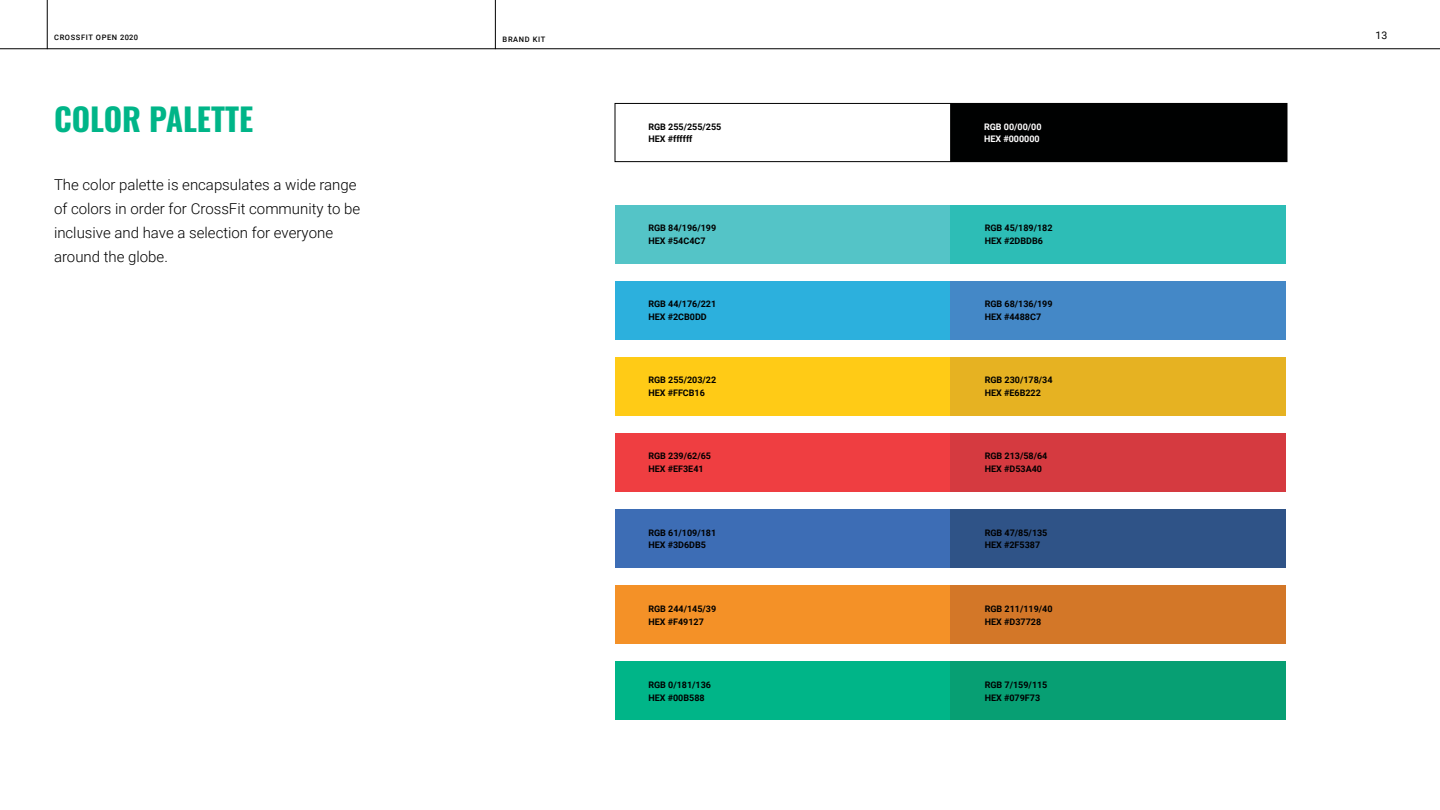
<style>
.page{position:relative;width:1440px;height:810px;background:#fff}
.page>*{position:absolute;margin:0;border:0;box-sizing:border-box;transform-origin:0 0}
.t1{font:700 31.5px "Oswald";color:#00b588}
.t2{font:300 15px/24px "Roboto";color:#000}
.t3{font:10.5px "Roboto";color:#000}
.t4{font:700 9px/12.8px "Roboto";color:#000}
.t5{font:700 9px/12.8px "Roboto";color:#fff}
.t6{font:500 7.5px "Roboto";letter-spacing:.085em;color:#000}
</style>
<div class="page">
<hr style="left:0;top:48px;width:1440px;height:1px;background:#000">
<hr style="left:47px;top:0;width:1px;height:49px;background:#000">
<hr style="left:495px;top:0;width:1px;height:49px;background:#000">
<div style="left:615px;top:103px;width:336px;height:59px;border:1px solid #000"></div>
<div style="left:951px;top:103px;width:336px;height:59px;background:#000101"></div>
<div style="left:615px;top:205px;width:336px;height:58px;background:#54c4c7"></div>
<div style="left:951px;top:205px;width:335px;height:58px;background:#2dbdb6"></div>
<div style="left:615px;top:281px;width:336px;height:58px;background:#2cb0dd"></div>
<div style="left:951px;top:281px;width:335px;height:58px;background:#4488c7"></div>
<div style="left:615px;top:357px;width:336px;height:58px;background:#ffcb16"></div>
<div style="left:951px;top:357px;width:335px;height:58px;background:#e6b222"></div>
<div style="left:615px;top:433px;width:336px;height:59px;background:#ef3e41"></div>
<div style="left:951px;top:433px;width:335px;height:59px;background:#d53a40"></div>
<div style="left:615px;top:510px;width:336px;height:58px;background:#3d6db5"></div>
<div style="left:951px;top:510px;width:335px;height:58px;background:#2f5387"></div>
<div style="left:615px;top:586px;width:336px;height:58px;background:#f49127"></div>
<div style="left:951px;top:586px;width:335px;height:58px;background:#d37728"></div>
<div style="left:615px;top:662px;width:336px;height:58px;background:#00b588"></div>
<div style="left:951px;top:662px;width:335px;height:58px;background:#079f73"></div>
<p class="t6" style="left:54px;top:32px;width:86px">CROSSFIT OPEN 2020</p>
<p class="t6" style="left:503px;top:34px;width:44px">BRAND KIT</p>
<h1 class="t1" style="left:54px;top:103px;width:201px">COLOR PALETTE</h1>
<h2 class="t2" style="left:54px;top:172px;width:308px">The color palette is encapsulates a wide range of colors in order for CrossFit community to be inclusive and have a selection for everyone around the globe.</h2>
<p class="t4" style="left:648px;top:120px;width:75px">RGB 255/255/255<br>HEX #ffffff</p>
<p class="t4" style="left:648px;top:221px;width:69px">RGB 84/196/199<br>HEX #54C4C7</p>
<p class="t4" style="left:648px;top:297px;width:69px">RGB 44/176/221<br>HEX #2CB0DD</p>
<p class="t4" style="left:648px;top:373px;width:69px">RGB 255/203/22<br>HEX #FFCB16</p>
<p class="t4" style="left:648px;top:450px;width:64px">RGB 239/62/65<br>HEX #EF3E41</p>
<p class="t4" style="left:648px;top:526px;width:69px">RGB 61/109/181<br>HEX #3D6DB5</p>
<p class="t4" style="left:648px;top:602px;width:69px">RGB 244/145/39<br>HEX #F49127</p>
<p class="t4" style="left:648px;top:678px;width:64px">RGB 0/181/136<br>HEX #00B588</p>
<p class="t5" style="left:984px;top:120px;width:59px">RGB 00/00/00<br>HEX #000000</p>
<p class="t4" style="left:985px;top:221px;width:69px">RGB 45/189/182<br>HEX #2DBDB6</p>
<p class="t4" style="left:985px;top:297px;width:69px">RGB 68/136/199<br>HEX #4488C7</p>
<p class="t4" style="left:985px;top:373px;width:69px">RGB 230/178/34<br>HEX #E6B222</p>
<p class="t4" style="left:985px;top:450px;width:64px">RGB 213/58/64<br>HEX #D53A40</p>
<p class="t4" style="left:985px;top:526px;width:64px">RGB 47/85/135<br>HEX #2F5387</p>
<p class="t4" style="left:985px;top:602px;width:69px">RGB 211/119/40<br>HEX #D37728</p>
<p class="t4" style="left:985px;top:678px;width:64px">RGB 7/159/115<br>HEX #079F73</p>
<p class="t3" style="left:1375px;top:28px;width:14px">13</p>
</div>
